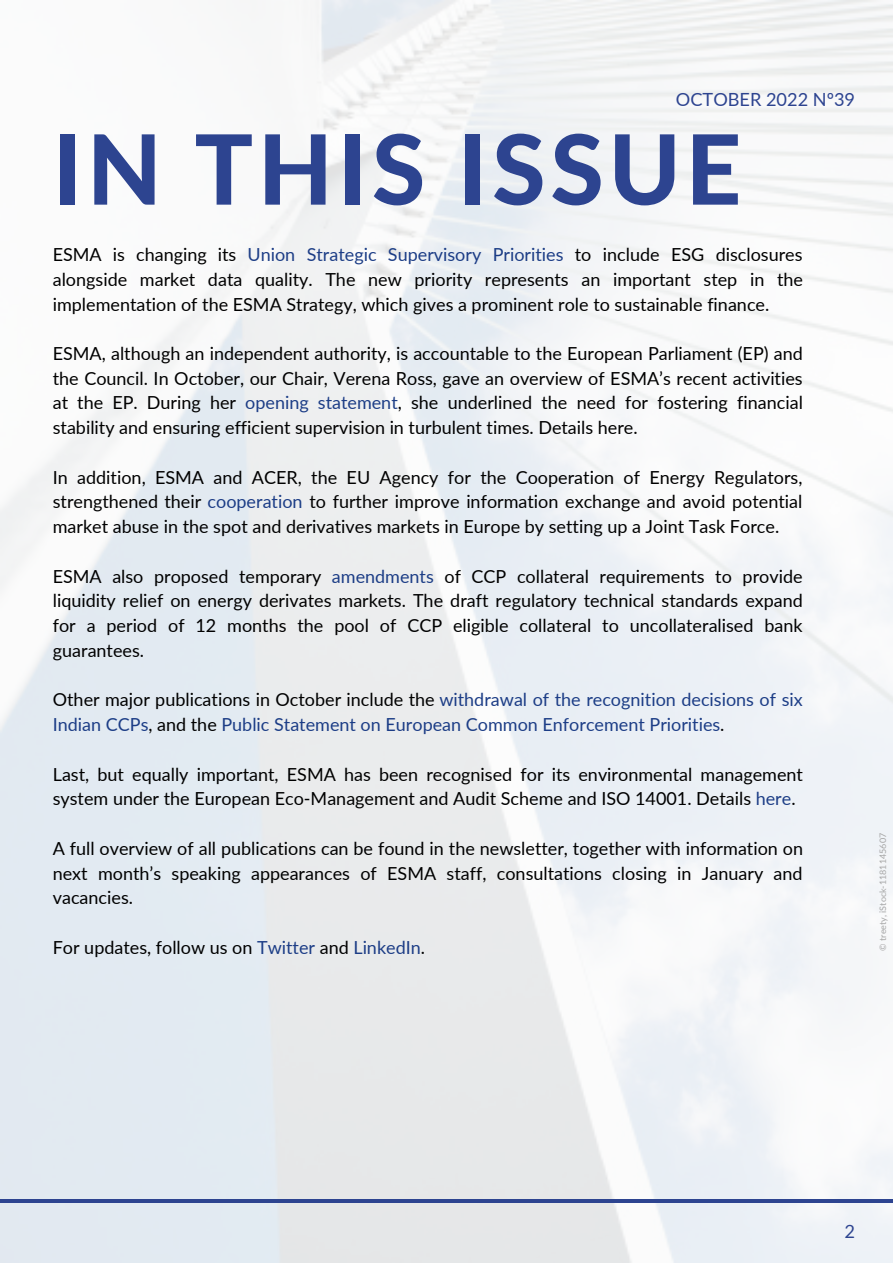
<style>
.page{position:relative;width:893px;height:1264px;background:#fff}
.page>*{position:absolute;margin:0;border:0;box-sizing:border-box;transform-origin:0 0}
.t1{font:800 96.75px "Lato";letter-spacing:.05em;color:#2d4490}
.t2{font:18.15px "Lato";color:#2d4490}
.t3{font:18px/24.8px "Lato";color:#000;text-align:justify}
.t4{font:18px/24.8px "Lato";color:#1c3d86}
.t5{font:9px "Lato";color:#a6a6a6}
.s1{color:#1c3d86}
.s2{color:#000}
</style>
<div class="page">
<img style="left:0;top:0;width:892px;height:1262px">
<hr style="left:0;top:1199px;width:892px;height:3px;background:#2d4490">
<p class="t2" style="left:676px;top:88px;width:181px">OCTOBER 2022 Nº39</p>
<h1 class="t1" style="left:53px;top:109px;width:690px">IN THIS ISSUE</h1>
<p class="t3" style="left:53px;top:242px;width:751px">ESMA is changing its <span class="s1">Union Strategic Supervisory Priorities</span> to include ESG disclosures alongside market data quality. The new priority represents an important step in the implementation of the ESMA Strategy, which gives a prominent role to sustainable finance.</p>
<p class="t3" style="left:53px;top:340px;width:751px">ESMA, although an independent authority, is accountable to the European Parliament (EP) and the Council. In October, our Chair, Verena Ross, gave an overview of ESMA’s recent activities at the EP. During her <span class="s1">opening statement</span>, she underlined the need for fostering financial stability and ensuring efficient supervision in turbulent times. Details here.</p>
<p class="t3" style="left:53px;top:464px;width:751px">In addition, ESMA and ACER, the EU Agency for the Cooperation of Energy Regulators, strengthened their <span class="s1">cooperation</span> to further improve information exchange and avoid potential market abuse in the spot and derivatives markets in Europe by setting up a Joint Task Force.</p>
<p class="t3" style="left:53px;top:563px;width:751px">ESMA also proposed temporary <span class="s1">amendments</span> of CCP collateral requirements to provide liquidity relief on energy derivates markets. The draft regulatory technical standards expand for a period of 12 months the pool of CCP eligible collateral to uncollateralised bank guarantees.</p>
<p class="t4" style="left:53px;top:687px;width:751px"><span class="s2">Other major publications in October include the</span> withdrawal of the recognition decisions of six<br>Indian CCPs<span class="s2">, and the</span> Public Statement on European Common Enforcement Priorities<span class="s2">.</span></p>
<p class="t3" style="left:53px;top:761px;width:751px">Last, but equally important, ESMA has been recognised for its environmental management system under the European Eco-Management and Audit Scheme and ISO 14001. Details <span class="s1">here</span>.</p>
<p class="t3" style="left:53px;top:835px;width:751px">A full overview of all publications can be found in the newsletter, together with information on next month’s speaking appearances of ESMA staff, consultations closing in January and vacancies.</p>
<p class="t3" style="left:53px;top:934px;width:374px">For updates, follow us on <span class="s1">Twitter</span> and <span class="s1">LinkedIn</span>.</p>
<p class="t5" style="left:877px;top:950px;width:119px;rotate:-90deg">© treety, iStock-1181145607</p>
<p class="t2" style="left:844px;top:1219px;width:12px">2</p>
</div>
